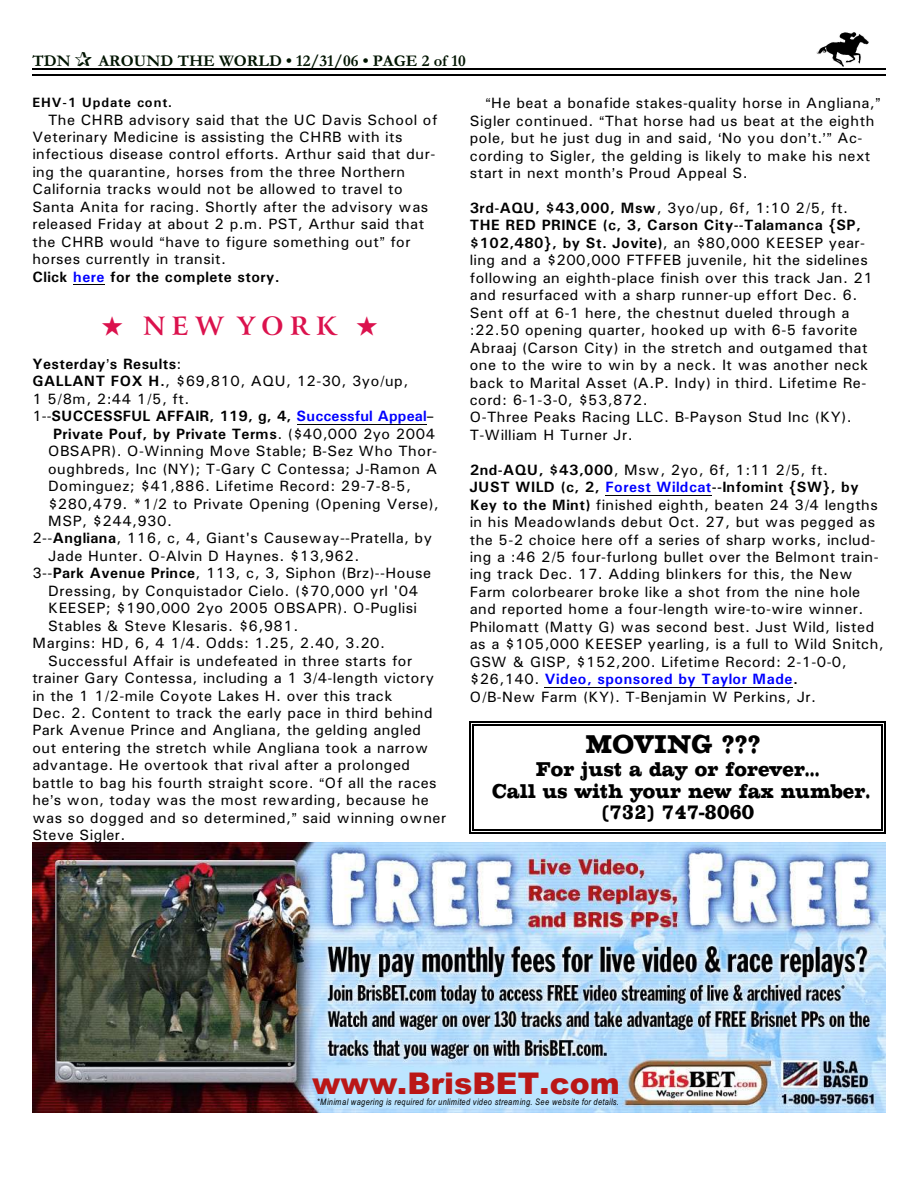
<style>
.page{position:relative;width:918px;height:1188px;background:#fff}
.page>*{position:absolute;margin:0;border:0;box-sizing:border-box;transform-origin:0 0}
.t1{font:900 30px "Arial";color:#ba1717}
.t2{font:27px "Chesterfield Condensed";letter-spacing:.01em;color:#000}
.t3{font:700 25.5px "Arrus BT";letter-spacing:.255em;color:#db124d}
.t4{font:21px/21.8px "Chesterfield Condensed";letter-spacing:.005em;color:#000;text-align:center}
.t5{font:700 16.5px "Garamond";color:#001400}
.t6{font:15px/17.4px "Univers";letter-spacing:.03em;color:#000}
.t7{font:700 15px "Univers";letter-spacing:.02em;color:#000}
.t8{font:700 13.5px "Univers";letter-spacing:.065em;color:#000}
.t9{font:italic 9px "Arial Narrow";letter-spacing:.05em;color:#000}
.s1{font-weight:700}
.s2{font-weight:700;color:#00f}
.s3{font-weight:400}
.s4{color:#00f}
</style>
<div class="page">
<img style="left:817px;top:32px;width:51px;height:34px">
<hr style="left:32px;top:68px;width:853px;height:1px;background:#000">
<hr style="left:32px;top:75px;width:853px;height:1px;background:#000">
<img style="left:32px;top:842px;width:854px;height:270px">
<hr style="left:473px;top:724px;width:1px;height:106px;background:#000">
<hr style="left:881px;top:724px;width:2px;height:106px;background:#000">
<hr style="left:473px;top:724px;width:409px;height:1px;background:#000">
<hr style="left:473px;top:829px;width:409px;height:2px;background:#000">
<hr style="left:470px;top:721px;width:1px;height:112px;background:#000">
<hr style="left:884px;top:721px;width:1px;height:112px;background:#000">
<hr style="left:470px;top:721px;width:415px;height:1px;background:#000">
<hr style="left:470px;top:832px;width:415px;height:1px;background:#000">
<hr style="left:73px;top:284px;width:32px;height:1px;background:#000">
<hr style="left:297px;top:424px;width:129px;height:1px;background:#000">
<hr style="left:605px;top:495px;width:107px;height:1px;background:#000">
<hr style="left:545px;top:687px;width:248px;height:1px;background:#000">
<p class="t5" style="left:32px;top:55px;width:40px">TDN</p>
<p class="t5" style="left:98px;top:55px;width:369px">AROUND THE WORLD • 12/31/06 • PAGE 2 of 10</p>
<p class="t8" style="left:32px;top:98px;width:142px">EHV-1 Update cont.</p>
<p class="t6" style="left:32px;top:112px;width:407px;text-indent:16px">The CHRB advisory said that the UC Davis School of Veterinary Medicine is assisting the CHRB with its infectious disease control efforts. Arthur said that dur&shy;ing the quarantine, horses from the three Northern California tracks would not be allowed to travel to Santa Anita for racing. Shortly after the advisory was released Friday at about 2 p.m. PST, Arthur said that the CHRB would have to figure something out for horses currently in transit.<br><span class="s1">Click</span> <span class="s2">here</span> <span class="s1">for the complete story.</span></p>
<h3 class="t3" style="left:102px;top:316px;width:278px">★ NEW YORK ★</h3>
<p class="t7" style="left:32px;top:358px;width:151px">Yesterday s Results<span class="s3">:</span></p>
<p class="t6" style="left:32px;top:374px;width:378px"><span class="s1">GALLANT FOX H.</span>, $69,810, AQU, 12-30, 3yo/up,</p>
<p class="t6" style="left:32px;top:391px;width:159px">1 5/8m, 2:44 1/5, ft.</p>
<p class="t7" style="left:32px;top:411px;width:396px"><span class="s3">1--</span>SUCCESSFUL AFFAIR, 119, g, 4, <span class="s4">Successful Appeal</span></p>
<p class="t7" style="left:53px;top:428px;width:383px">Private Pouf, by Private Terms<span class="s3">. ($40,000 2yo 2004</span></p>
<p class="t6" style="left:48px;top:444px;width:391px">OBSAPR). O-Winning Move Stable; B-Sez Who Thor-</p>
<p class="t6" style="left:48px;top:461px;width:391px">oughbreds, Inc (NY); T-Gary C Contessa; J-Ramon A</p>
<p class="t6" style="left:48px;top:479px;width:365px">Dominguez; $41,886. Lifetime Record: 29-7-8-5,</p>
<p class="t6" style="left:48px;top:496px;width:392px">$280,479. *1/2 to Private Opening (Opening Verse),</p>
<p class="t6" style="left:48px;top:513px;width:126px">MSP, $244,930.</p>
<p class="t6" style="left:32px;top:531px;width:401px">2--<span class="s1">Angliana</span>, 116, c, 4, Giant's Causeway--Pratella, by</p>
<p class="t6" style="left:48px;top:548px;width:313px">Jade Hunter. O-Alvin D Haynes. $13,962.</p>
<p class="t6" style="left:32px;top:566px;width:400px">3--<span class="s1">Park Avenue Prince</span>, 113, c, 3, Siphon (Brz)--House</p>
<p class="t6" style="left:48px;top:583px;width:372px">Dressing, by Conquistador Cielo. ($70,000 yrl '04</p>
<p class="t6" style="left:48px;top:601px;width:371px">KEESEP; $190,000 2yo 2005 OBSAPR). O-Puglisi</p>
<p class="t6" style="left:48px;top:618px;width:252px">Stables &amp; Steve Klesaris. $6,981.</p>
<p class="t6" style="left:32px;top:636px;width:354px">Margins: HD, 6, 4 1/4. Odds: 1.25, 2.40, 3.20.</p>
<p class="t6" style="left:48px;top:653px;width:366px">Successful Affair is undefeated in three starts for</p>
<p class="t6" style="left:32px;top:671px;width:403px">trainer Gary Contessa, including a 1 3/4-length victory</p>
<p class="t6" style="left:32px;top:688px;width:362px">in the 1 1/2-mile Coyote Lakes H. over this track</p>
<p class="t6" style="left:32px;top:705px;width:402px">Dec. 2. Content to track the early pace in third behind</p>
<p class="t6" style="left:32px;top:723px;width:390px">Park Avenue Prince and Angliana, the gelding angled</p>
<p class="t6" style="left:32px;top:740px;width:397px">out entering the stretch while Angliana took a narrow</p>
<p class="t6" style="left:32px;top:758px;width:379px">advantage. He overtook that rival after a prolonged</p>
<p class="t6" style="left:32px;top:775px;width:406px">battle to bag his fourth straight score. Of all the races</p>
<p class="t6" style="left:32px;top:793px;width:398px">he s won, today was the most rewarding, because he</p>
<p class="t6" style="left:32px;top:810px;width:415px">was so dogged and so determined, said winning owner</p>
<p class="t6" style="left:32px;top:828px;width:95px">Steve Sigler.</p>
<p class="t6" style="left:470px;top:96px;width:407px;text-indent:21px">He beat a bonafide stakes-quality horse in Angliana, Sigler continued. That horse had us beat at the eighth pole, but he just dug in and said, No you don t. Ac&shy;cording to Sigler, the gelding is likely to make his next start in next month s Proud Appeal S.</p>
<p class="t6" style="left:470px;top:201px;width:405px"><span class="s1">3rd-AQU, $43,000, Msw</span>, 3yo/up, 6f, 1:10 2/5, ft.<br><span class="s1">THE RED PRINCE (c, 3, Carson City--Talamanca {SP, $102,480}, by St. Jovite)</span>, an $80,000 KEESEP year&shy;ling and a $200,000 FTFFEB juvenile, hit the sidelines following an eighth-place finish over this track Jan. 21 and resurfaced with a sharp runner-up effort Dec. 6.<br>Sent off at 6-1 here, the chestnut dueled through a :22.50 opening quarter, hooked up with 6-5 favorite Abraaj (Carson City) in the stretch and outgamed that one to the wire to win by a neck. It was another neck back to Marital Asset (A.P. Indy) in third. Lifetime Re&shy;cord: 6-1-3-0, $53,872.<br>O-Three Peaks Racing LLC. B-Payson Stud Inc (KY).<br>T-William H Turner Jr.</p>
<p class="t6" style="left:470px;top:462px;width:416px"><span class="s1">2nd-AQU, $43,000</span>, Msw, 2yo, 6f, 1:11 2/5, ft.<br><span class="s1">JUST WILD (c, 2,</span> <span class="s2">Forest Wildcat</span><span class="s1">--Infomint {SW}, by Key to the Mint)</span> finished eighth, beaten 24 3/4 lengths in his Meadowlands debut Oct. 27, but was pegged as the 5-2 choice here off a series of sharp works, includ&shy;ing a :46 2/5 four-furlong bullet over the Belmont train&shy;ing track Dec. 17. Adding blinkers for this, the New Farm colorbearer broke like a shot from the nine hole and reported home a four-length wire-to-wire winner.<br>Philomatt (Matty G) was second best. Just Wild, listed as a $105,000 KEESEP yearling, is a full to Wild Snitch, GSW &amp; GISP, $152,200. Lifetime Record: 2-1-0-0, $26,140. <span class="s2">Video, sponsored by Taylor Made</span><span class="s1">.<br></span>O/B-New Farm (KY). T-Benjamin W Perkins, Jr.</p>
<h2 class="t2" style="left:586px;top:730px;width:176px">MOVING ???</h2>
<h3 class="t4" style="left:492px;top:759px;width:380px">For just a day or forever...<br>Call us with your new fax number. (732) 747-8060</h3>
<h1 class="t1" style="left:312px;top:1072px;width:309px">www.BrisBET.com</h1>
<p class="t9" style="left:317px;top:1098px;width:304px">*Minimal wagering is required for unlimited video streaming. See website for details.</p>
</div>
